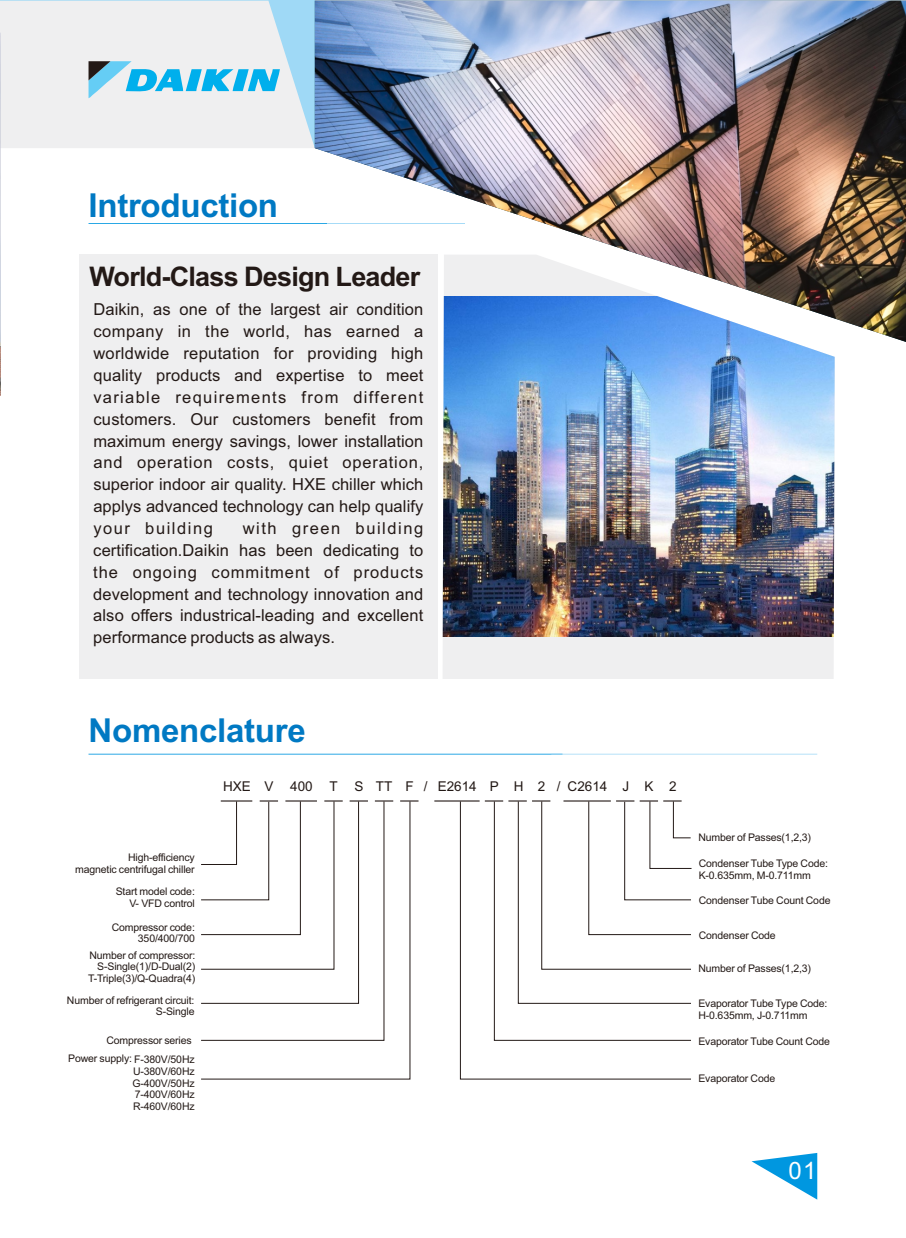
<style>
.page{position:relative;width:906px;height:1238px;background:#fff}
.page>*{position:absolute;margin:0;border:0;box-sizing:border-box;transform-origin:0 0}
.t1{font:700 33px "Arial";letter-spacing:-.01em;color:#0079c3}
.t2{font:700 27px "Arial";letter-spacing:-.03em;color:#231916}
.t3{font:24px "Arial";color:#fff}
.t4{font:16.5px/21.9px "Arial";letter-spacing:.005em;color:#231916;text-align:justify}
.t5{font:13.5px "Arial";color:#231916}
.t6{font:10.5px/11.7px "Arial";letter-spacing:-.015em;color:#231916;text-align:right}
</style>
<div class="page">
<svg style="left:0;top:1px;width:315px;height:147px;fill:#efeff0"></svg>
<div style="left:442px;top:636px;width:392px;height:43px;background:#efeff0"></div>
<img style="left:442px;top:342px;width:392px;height:294px">
<div style="left:79px;top:254px;width:359px;height:425px;background:#efeff0"></div>
<svg style="left:751px;top:1153px;width:66px;height:46px"></svg>
<img style="left:0;top:33px;width:1px;height:363px">
<hr style="left:88px;top:223px;width:245px;height:1px;background:#0097e0">
<img style="left:315px;top:1px;width:591px;height:341px">
<svg style="left:88px;top:61px;width:192px;height:37px"></svg>
<hr style="left:88px;top:753px;width:474px;height:1px;background:#0097e0">
<hr style="left:551px;top:753px;width:266px;height:1px;background:#a6dbf7">
<svg style="left:400px;top:800px;width:18px;height:1px"></svg>
<hr style="left:434px;top:800px;width:45px;height:1px;background:#231916">
<svg style="left:201px;top:801px;width:209px;height:278px"></svg>
<svg style="left:201px;top:800px;width:192px;height:240px"></svg>
<svg style="left:460px;top:801px;width:231px;height:278px"></svg>
<svg style="left:494px;top:1003px;width:197px;height:37px"></svg>
<svg style="left:485px;top:800px;width:207px;height:203px"></svg>
<h1 class="t1" style="left:88px;top:193px;width:191px">Introduction</h1>
<h2 class="t2" style="left:89px;top:266px;width:332px">World-Class Design Leader</h2>
<p class="t4" style="left:93px;top:300px;width:331px">Daikin, as one of the largest air condition company in the world, has earned a worldwide reputation for providing high quality products and expertise to meet variable requirements from different customers. Our customers benefit from maximum energy savings, lower installation and operation costs, quiet operation, superior indoor air quality. HXE chiller which applys advanced technology can help qualify your building</p>
<p class="t4" style="left:93px;top:518px;width:331px;text-indent:149px">with green building certification.Daikin has been dedicating to the ongoing commitment of products development and technology innovation and also offers industrical-leading and excellent performance products as always.</p>
<h1 class="t1" style="left:88px;top:718px;width:219px">Nomenclature</h1>
<p class="t6" style="left:75px;top:852px;width:121px">High-efficiency<br>magnetic centrifugal chiller</p>
<p class="t6" style="left:116px;top:886px;width:81px">Start model code:<br>V- VFD control</p>
<p class="t6" style="left:112px;top:922px;width:85px">Compressor code:<br>350/400/700</p>
<p class="t6" style="left:88px;top:950px;width:109px">Number of compressor:<br>S-Single(1)/D-Dual(2)<br>T-Triple(3)/Q-Quadra(4)</p>
<p class="t6" style="left:67px;top:994px;width:129px">Number of refrigerant circuit:<br>S-Single</p>
<p class="t6" style="left:68px;top:1032px;width:128px;line-height:18px">Compressor series<br>Power supply: F-380V/50Hz</p>
<p class="t6" style="left:132px;top:1066px;width:64px;text-align:justify">U-380V/60Hz G-400V/50Hz 7-400V/60Hz R-460V/60Hz</p>
<p class="t5" style="left:223px;top:781px;width:255px">HXE V 400 T S TT F / E2614</p>
<p class="t5" style="left:557px;top:781px;width:5px">/</p>
<p class="t5" style="left:490px;top:781px;width:57px">PH2</p>
<p class="t5" style="left:567px;top:781px;width:110px">C2614 J K 2</p>
<p class="t6" style="left:698px;top:832px;width:114px">Number of Passes(1,2,3)</p>
<p class="t6" style="left:698px;top:858px;width:131px;text-align:left">Condenser Tube Type Code:<br>K-0.635mm, M-0.711mm</p>
<p class="t6" style="left:698px;top:894px;width:133px">Condenser Tube Count Code</p>
<p class="t6" style="left:698px;top:930px;width:79px">Condenser Code</p>
<p class="t6" style="left:698px;top:963px;width:114px">Number of Passes(1,2,3)</p>
<p class="t6" style="left:698px;top:998px;width:131px;text-align:left">Evaporator Tube Type Code:<br>H-0.635mm, J-0.711mm</p>
<p class="t6" style="left:698px;top:1035px;width:133px">Evaporator Tube Count Code</p>
<p class="t6" style="left:698px;top:1072px;width:78px">Evaporator Code</p>
<h3 class="t3" style="left:788px;top:1161px;width:30px">01</h3>
</div>
